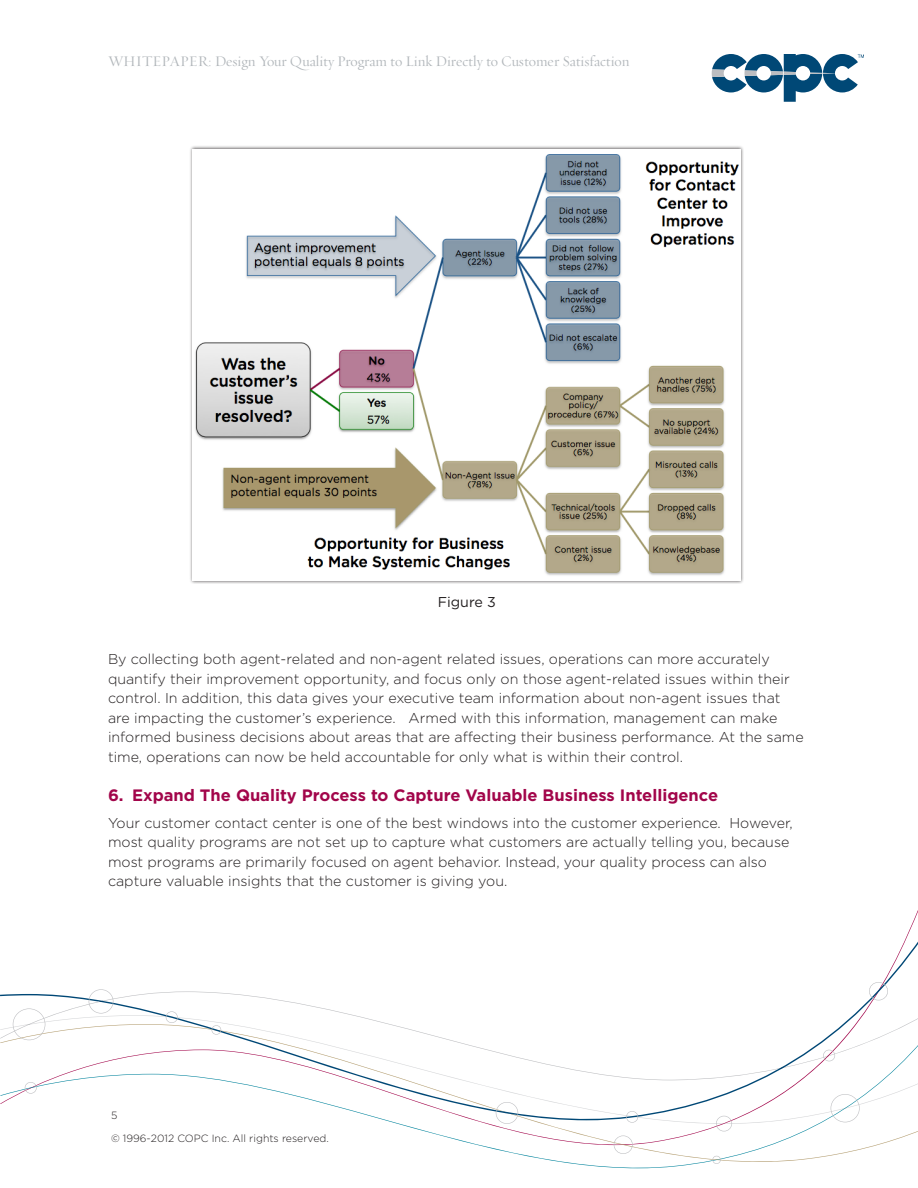
<style>
.page{position:relative;width:918px;height:1188px;background:#fff}
.page>*{position:absolute;margin:0;border:0;box-sizing:border-box;transform-origin:0 0}
.subhead{font:700 16.5px "Gotham";color:#a2054a}
.t1{font:15px "Requiem Display";color:#b2b7bb}
.body{font:300 14.25px/19.5px "Gotham";color:#231f20}
.body-2{font:14.25px "Gotham";color:#231f20}
.t2{font:300 10.5px "Gotham";color:#231f20}
</style>
<div class="page">
<svg style="left:416px;top:1129px;width:502px;height:40px"></svg>
<svg style="left:0;top:936px;width:918px;height:193px"></svg>
<svg style="left:25px;top:1082px;width:12px;height:12px"></svg>
<svg style="left:614px;top:1136px;width:19px;height:18px"></svg>
<svg style="left:712px;top:1156px;width:9px;height:8px"></svg>
<svg style="left:716px;top:1116px;width:16px;height:15px"></svg>
<svg style="left:626px;top:1111px;width:12px;height:12px"></svg>
<svg style="left:496px;top:1102px;width:22px;height:22px"></svg>
<svg style="left:831px;top:1094px;width:29px;height:28px"></svg>
<svg style="left:0;top:992px;width:918px;height:88px"></svg>
<svg style="left:99px;top:1001px;width:686px;height:68px"></svg>
<svg style="left:869px;top:982px;width:19px;height:18px"></svg>
<svg style="left:823px;top:1050px;width:12px;height:11px"></svg>
<svg style="left:13px;top:1008px;width:32px;height:32px"></svg>
<svg style="left:89px;top:989px;width:24px;height:25px"></svg>
<svg style="left:166px;top:1011px;width:12px;height:12px"></svg>
<svg style="left:212px;top:1025px;width:9px;height:10px"></svg>
<svg style="left:712px;top:54px;width:152px;height:48px"></svg>
<div style="left:189px;top:146px;width:555px;height:438px;background:#231f20;opacity:.75"></div>
<img style="left:193px;top:149px;width:548px;height:431px">
<p class="t1" style="left:108px;top:50px;width:523px">WHITEPAPER: Design Your Quality Program to Link Directly to Customer Satisfaction</p>
<p class="body-2" style="left:438px;top:594px;width:60px">Figure 3</p>
<p class="body" style="left:108px;top:649px;width:697px">By collecting both agent-related and non-agent related issues, operations can more accurately quantify their improvement opportunity, and focus only on those agent-related issues within their control. In addition, this data gives your executive team information about non-agent issues that are impacting the customer’s experience. Armed with this information, management can make informed business decisions about areas that are affecting their business performance. At the same time, operations can now be held accountable for only what is within their control.</p>
<p class="subhead" style="left:108px;top:786px;width:612px">6. Expand The Quality Process to Capture Valuable Business Intelligence</p>
<p class="body" style="left:108px;top:812px;width:686px">Your customer contact center is one of the best windows into the customer experience. However, most quality programs are not set up to capture what customers are actually telling you, because most programs are primarily focused on agent behavior. Instead, your quality process can also capture valuable insights that the customer is giving you.</p>
<p class="t2" style="left:111px;top:1108px;width:8px">5</p>
<p class="t2" style="left:111px;top:1132px;width:219px">© 1996-2012 COPC Inc. All rights reserved.</p>
</div>
